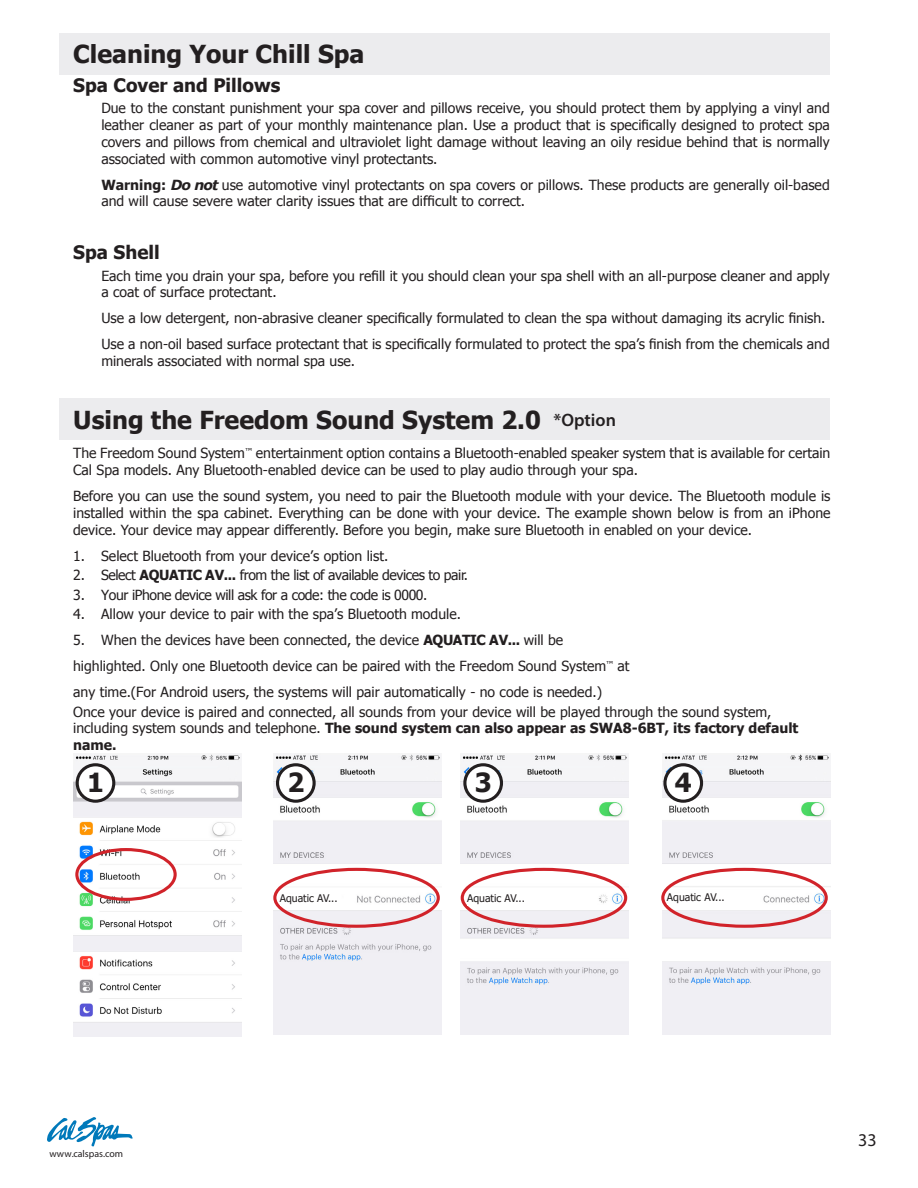
<style>
.page{position:relative;width:918px;height:1188px;background:#fff}
.page>*{position:absolute;margin:0;border:0;box-sizing:border-box;transform-origin:0 0}
.t1{font:700 26.4px "Tahoma";color:#231f20}
.t2{font:700 24.75px "Tahoma";color:#231f20}
.t3{font:700 18.6px "Tahoma";color:#231f20}
.t4{font:600 18px "Myriad Pro";color:#231f20}
.t5{font:18px "Myriad Pro";color:#231f20}
.t6{font:13.95px/16.8px "Tahoma";color:#231f20}
.t7{font:13.95px "Tahoma";letter-spacing:-.03em;color:#231f20}
.t8{font:10.5px "Tahoma";color:#231f20}
.t9{font:9.9px "Myriad Pro";color:#231f20}
.s1{font-weight:700}
.s2{font-family:"Verdana";font-weight:700;font-style:italic}
.s3{font-family:"Minion Pro"}
</style>
<div class="page">
<svg style="left:47px;top:1117px;width:86px;height:30px"></svg>
<div style="left:59px;top:33px;width:771px;height:42px;background:#ececee"></div>
<div style="left:59px;top:398px;width:771px;height:42px;background:#ececee"></div>
<img style="left:662px;top:753px;width:168px;height:282px">
<img style="left:274px;top:753px;width:168px;height:282px">
<img style="left:73px;top:753px;width:168px;height:284px">
<img style="left:461px;top:753px;width:168px;height:282px">
<div style="left:77px;top:765px;width:37px;height:36px;background:#fff;border-radius:50%"></div>
<div style="left:76px;top:763px;width:39px;height:40px;border:3px solid #231f20;border-radius:50%"></div>
<div style="left:75px;top:848px;width:102px;height:53px;border:3px solid #d1232a;border-radius:50%"></div>
<div style="left:661px;top:868px;width:167px;height:60px;border:3px solid #d1232a;border-radius:50%"></div>
<div style="left:278px;top:765px;width:36px;height:36px;background:#fff;border-radius:50%"></div>
<div style="left:276px;top:763px;width:40px;height:40px;border:3px solid #231f20;border-radius:50%"></div>
<div style="left:465px;top:765px;width:36px;height:36px;background:#fff;border-radius:50%"></div>
<div style="left:463px;top:763px;width:40px;height:40px;border:3px solid #231f20;border-radius:50%"></div>
<div style="left:665px;top:765px;width:37px;height:36px;background:#fff;border-radius:50%"></div>
<div style="left:663px;top:763px;width:40px;height:40px;border:3px solid #231f20;border-radius:50%"></div>
<div style="left:461px;top:868px;width:166px;height:60px;border:3px solid #d1232a;border-radius:50%"></div>
<div style="left:273px;top:868px;width:167px;height:60px;border:3px solid #d1232a;border-radius:50%"></div>
<div style="left:667px;top:893px;width:59px;height:11px;background:#fff"></div>
<div style="left:280px;top:894px;width:59px;height:12px;background:#fff"></div>
<div style="left:467px;top:894px;width:59px;height:12px;background:#fff"></div>
<p class="t2" style="left:73px;top:37px;width:293px">Cleaning Your Chill Spa</p>
<p class="t3" style="left:73px;top:72px;width:209px">Spa Cover and Pillows</p>
<p class="t6" style="left:101px;top:99px;width:730px;text-align:justify">Due to the constant punishment your spa cover and pillows receive, you should protect them by applying a vinyl and leather cleaner as part of your monthly maintenance plan. Use a product that is specifically designed to protect spa covers and pillows from chemical and ultraviolet light damage without leaving an oily residue behind that is normally associated with common automotive vinyl protectants.</p>
<p class="t6" style="left:101px;top:175px;width:730px"><span class="s1">Warning:</span> <span class="s2">Do not</span> use automotive vinyl protectants on spa covers or pillows. These products are generally oil-based and will cause severe water clarity issues that are difficult to correct.</p>
<p class="t3" style="left:73px;top:239px;width:88px">Spa Shell</p>
<p class="t6" style="left:101px;top:267px;width:730px">Each time you drain your spa, before you refill it you should clean your spa shell with an all-purpose cleaner and apply a coat of surface protectant.</p>
<p class="t6" style="left:101px;top:305px;width:730px;line-height:26.1px">Use a low detergent, non-abrasive cleaner specifically formulated to clean the spa without damaging its acrylic finish.<br>Use a non-oil based surface protectant that is specifically formulated to protect the spa’s finish from the chemicals and</p>
<p class="t6" style="left:101px;top:352px;width:255px">minerals associated with normal spa use.</p>
<p class="t2" style="left:73px;top:402px;width:469px">Using the Freedom Sound System 2.0</p>
<p class="t6" style="left:73px;top:444px;width:759px">The Freedom Sound System<sup>™</sup> entertainment option contains a Bluetooth-enabled speaker system that is available for certain<br>Cal Spa models. Any Bluetooth-enabled device can be used to play audio through your spa.</p>
<p class="t6" style="left:73px;top:487px;width:759px;text-align:justify">Before you can use the sound system, you need to pair the Bluetooth module with your device. The Bluetooth module is installed within the spa cabinet. Everything can be done with your device. The example shown below is from an iPhone device. Your device may appear differently. Before you begin, make sure Bluetooth in enabled on your device.</p>
<p class="t6" style="left:73px;top:548px;width:317px">1. Select Bluetooth from your device’s option list.</p>
<p class="t7" style="left:73px;top:566px;width:396px">2. Select <span class="s1">AQUATIC AV...</span> from the list of available devices to pair.</p>
<p class="t7" style="left:73px;top:585px;width:356px">3. Your iPhone device will ask for a code: the code is 0000.</p>
<p class="t6" style="left:73px;top:606px;width:389px">4. Allow your device to pair with the spa’s Bluetooth module.</p>
<p class="t6" style="left:73px;top:628px;width:558px;line-height:26px">5. When the devices have been connected, the device <span class="s1">AQUATIC AV...</span> will be highlighted. Only one Bluetooth device can be paired with the Freedom Sound System<sup>™</sup> at any time.(For Android users, the systems will pair automatically - no code is needed.)</p>
<p class="t6" style="left:73px;top:703px;width:727px">Once your device is paired and connected, all sounds from your device will be played through the sound system, including system sounds and telephone. <span class="s1">The sound system can also appear as SWA8-6BT, its factory default name.</span></p>
<p class="t1" style="left:87px;top:764px;width:18px">1</p>
<p class="t1" style="left:287px;top:764px;width:18px">2</p>
<p class="t1" style="left:475px;top:764px;width:18px">3</p>
<p class="t1" style="left:675px;top:764px;width:18px">4</p>
<p class="t4" style="left:553px;top:408px;width:64px">*Option</p>
<p class="t8" style="left:280px;top:891px;width:59px">Aquatic AV...</p>
<p class="t8" style="left:467px;top:891px;width:59px">Aquatic AV...</p>
<p class="t8" style="left:667px;top:890px;width:59px">Aquatic AV...</p>
<p class="t9" style="left:50px;top:1147px;width:75px">www.calspas.com</p>
<p class="t5" style="left:858px;top:1129px;width:24px">33<span class="s3">34</span></p>
</div>
